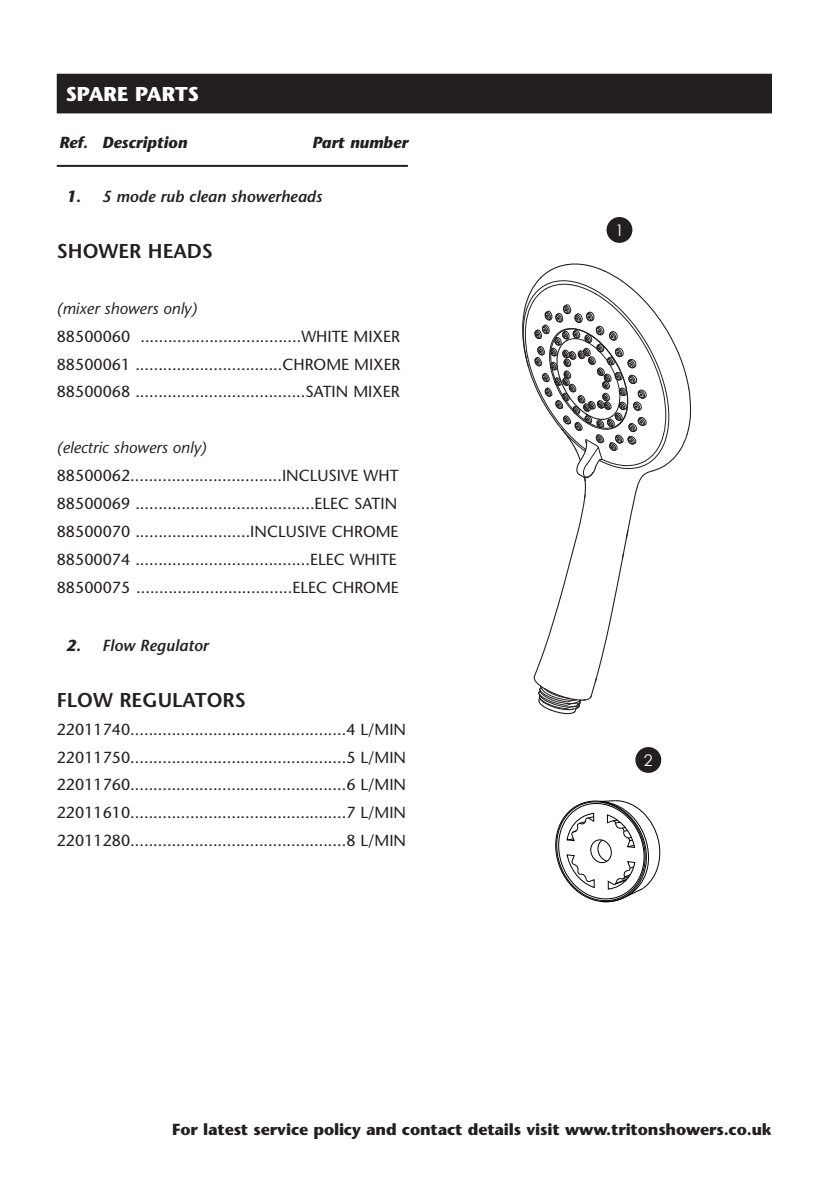
<style>
.page{position:relative;width:840px;height:1191px;background:#fff}
.page>*{position:absolute;margin:0;border:0;box-sizing:border-box;transform-origin:0 0}
.t1{font:600 20px "Stone Sans Std";color:#231f20}
.t2{font:700 20px "Stone Sans Std";color:#fff}
.t3{font:500 16px "Stone Sans Std";color:#231f20}
.t4{font:700 16px "Stone Sans Std";letter-spacing:-.01em;color:#231f20}
.t5{font:italic 600 16px "Stone Sans Std";color:#231f20}
.t6{font:italic 500 16px "Stone Sans Std";color:#231f20}
.t7{font:italic 700 16px "Stone Sans Std";color:#231f20}
.t8{font:16px "Century Gothic";color:#fff}
.s1{font-weight:700}
</style>
<div class="page">
<hr style="left:57px;top:165px;width:350px;height:2px;background:#231f20">
<div style="left:57px;top:74px;width:714px;height:39px;background:#231f20"></div>
<svg style="left:555px;top:800px;width:104px;height:103px"></svg>
<svg style="left:522px;top:263px;width:169px;height:451px"></svg>
<div style="left:605px;top:216px;width:27px;height:28px;background:#231f20;border-radius:50%"></div>
<div style="left:604px;top:215px;width:29px;height:29px;border:2px solid #fff;border-radius:50%"></div>
<div style="left:634px;top:746px;width:27px;height:27px;background:#231f20;border-radius:50%"></div>
<div style="left:633px;top:745px;width:29px;height:29px;border:2px solid #fff;border-radius:50%"></div>
<p class="t2" style="left:66px;top:82px;width:135px">SPARE PARTS</p>
<p class="t7" style="left:59px;top:133px;width:129px">Ref. Description</p>
<p class="t7" style="left:312px;top:133px;width:97px">Part number</p>
<p class="t5" style="left:66px;top:187px;width:257px"><span class="s1">1.</span> 5 mode rub clean showerheads</p>
<p class="t1" style="left:57px;top:239px;width:158px">SHOWER HEADS</p>
<p class="t6" style="left:57px;top:298px;width:142px">(mixer showers only)</p>
<p class="t3" style="left:57px;top:326px;width:344px">88500060 ...................................WHITE MIXER</p>
<p class="t3" style="left:57px;top:354px;width:345px">88500061 ................................CHROME MIXER</p>
<p class="t3" style="left:57px;top:382px;width:344px">88500068 .....................................SATIN MIXER</p>
<p class="t6" style="left:57px;top:438px;width:151px">(electric showers only)</p>
<p class="t3" style="left:57px;top:466px;width:343px">88500062.................................INCLUSIVE WHT</p>
<p class="t3" style="left:57px;top:494px;width:342px">88500069 .......................................ELEC SATIN</p>
<p class="t3" style="left:57px;top:522px;width:343px">88500070 .........................INCLUSIVE CHROME</p>
<p class="t3" style="left:57px;top:550px;width:341px">88500074 ......................................ELEC WHITE</p>
<p class="t3" style="left:57px;top:578px;width:343px">88500075 ..................................ELEC CHROME</p>
<p class="t5" style="left:66px;top:635px;width:144px"><span class="s1">2.</span> Flow Regulator</p>
<p class="t1" style="left:57px;top:687px;width:190px">FLOW REGULATORS</p>
<p class="t3" style="left:57px;top:719px;width:351px">22011740...............................................4 L/MIN</p>
<p class="t3" style="left:57px;top:747px;width:351px">22011750...............................................5 L/MIN</p>
<p class="t3" style="left:57px;top:775px;width:351px">22011760...............................................6 L/MIN</p>
<p class="t3" style="left:57px;top:803px;width:351px">22011610...............................................7 L/MIN</p>
<p class="t3" style="left:57px;top:831px;width:351px">22011280...............................................8 L/MIN</p>
<p class="t8" style="left:614px;top:219px;width:10px">1</p>
<p class="t8" style="left:643px;top:749px;width:10px">2</p>
<p class="t4" style="left:172px;top:1119px;width:600px">For latest service policy and contact details visit www.tritonshowers.co.uk</p>
</div>
